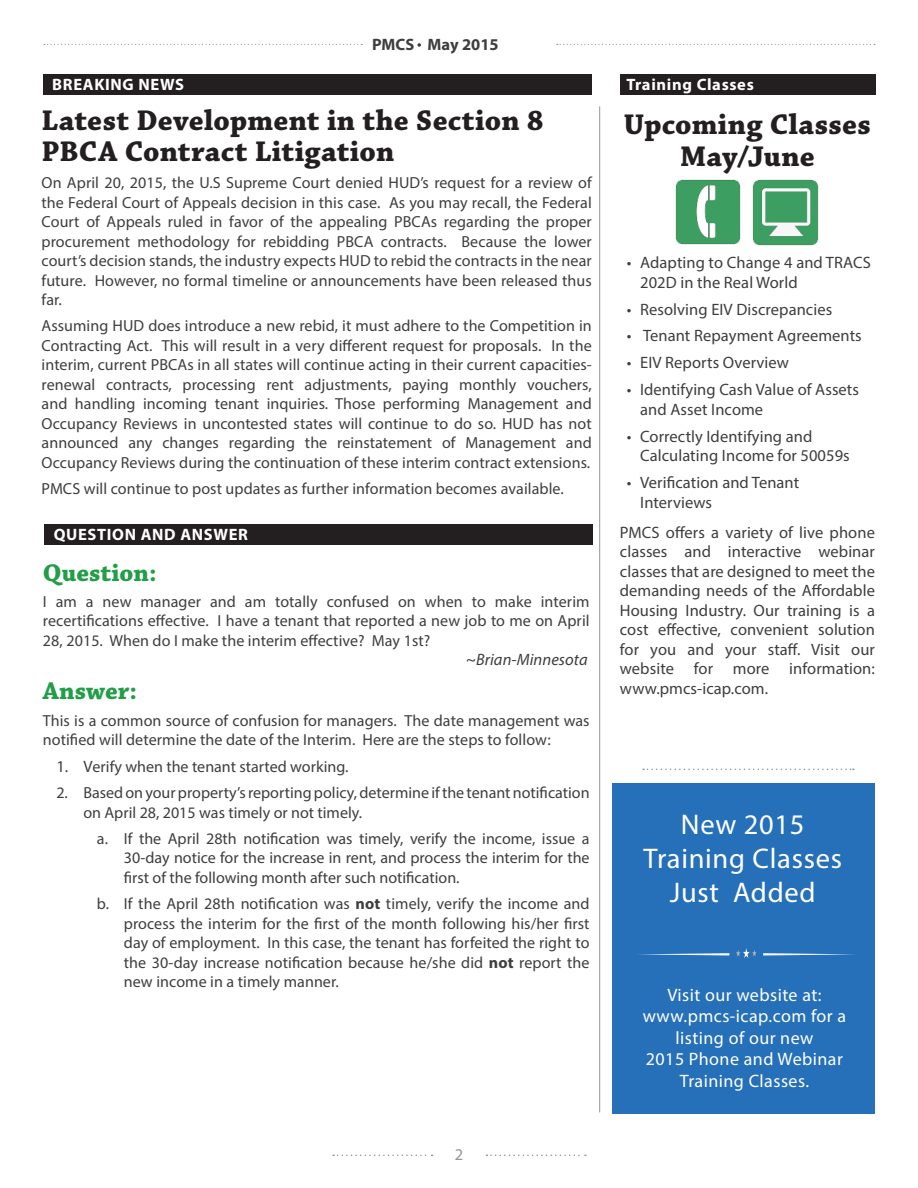
<style>
.page{position:relative;width:918px;height:1188px;background:#fff}
.page>*{position:absolute;margin:0;border:0;box-sizing:border-box;transform-origin:0 0}
.Headline_Small{font:700 30px/31.5px "Chaparral Pro";letter-spacing:.01em;color:#231f20}
.Kicker{font:28.5px/34.2px "Myriad Pro";letter-spacing:.025em;color:#fff;text-align:center}
.Q_A{font:700 25.5px "Chaparral Pro";color:#219e47}
.Kicker-2{font:18px/21.6px "Myriad Pro";letter-spacing:.025em;color:#fff;text-align:center}
.Q_A_Body{font:16.5px/19.5px "Myriad Pro";letter-spacing:.005em;color:#3e3e3f}
.first_paragraph{font:700 16.5px "Myriad Pro";letter-spacing:.04em;color:#fff}
.Q_A_Body-2{font:italic 16.5px "Myriad Pro";letter-spacing:.005em;color:#3e3e3f}
.first_paragraph-2{font:700 16.5px "Myriad Pro";color:#3e3e3f}
.first_paragraph-3{font:16.5px "Myriad Pro";color:#939598}
.Q_A_Body-3{font:16.05px/19.5px "Myriad Pro";letter-spacing:.005em;color:#3e3e3f;text-align:justify}
.List{font:16.05px/19.5px "Myriad Pro";color:#3e3e3f;text-align:justify}
.s1{font-style:normal}
.s2{font-size:16.5px}
.s3{font-weight:700}
</style>
<div class="page">
<svg style="left:44px;top:44px;width:318px;height:1px"></svg>
<svg style="left:333px;top:1155px;width:100px;height:1px"></svg>
<svg style="left:486px;top:1155px;width:100px;height:1px"></svg>
<svg style="left:557px;top:44px;width:318px;height:1px"></svg>
<div style="left:43px;top:74px;width:549px;height:20px;background:#231f20"></div>
<svg style="left:417px;top:43px;width:4px;height:4px"></svg>
<hr style="left:599px;top:106px;width:1px;height:1006px;background:#939598">
<div style="left:620px;top:74px;width:255px;height:20px;background:#231f20"></div>
<img style="left:675px;top:179px;width:66px;height:66px">
<img style="left:752px;top:179px;width:67px;height:67px">
<div style="left:45px;top:524px;width:548px;height:21px;background:#231f20"></div>
<svg style="left:643px;top:769px;width:211px;height:1px"></svg>
<div style="left:612px;top:783px;width:263px;height:330px;background:#2570b8"></div>
<svg style="left:638px;top:953px;width:91px;height:2px"></svg>
<svg style="left:763px;top:953px;width:92px;height:2px"></svg>
<svg style="left:736px;top:948px;width:21px;height:10px"></svg>
<p class="first_paragraph" style="left:52px;top:73px;width:133px">BREAKING NEWS</p>
<p class="first_paragraph-2" style="left:372px;top:34px;width:128px">PMCS May 2015</p>
<p class="Headline_Small" style="left:41px;top:106px;width:504px">Latest Development in the Section 8<br>PBCA Contract Litigation</p>
<p class="Q_A_Body-3" style="left:42px;top:173px;width:552px">On April 20, 2015, the U.S Supreme Court denied HUD’s request for a review of the Federal Court of Appeals decision in this case. As you may recall, the Federal Court of Appeals ruled in favor of the appealing PBCAs regarding the proper procurement methodology for rebidding PBCA contracts. Because the lower court’s decision stands, the industry expects HUD to rebid the contracts in the near future. However, no formal timeline or announcements have been released thus far.</p>
<p class="Q_A_Body-3" style="left:42px;top:316px;width:552px">Assuming HUD does introduce a new rebid, it must adhere to the Competition in Contracting Act. This will result in a very different request for proposals. In the interim, current PBCAs in all states will continue acting in their current capacities&shy;renewal contracts, processing rent adjustments, paying monthly vouchers, and handling incoming tenant inquiries. Those performing Management and Occupancy Reviews in uncontested states will continue to do so. HUD has not announced any changes regarding the reinstatement of Management and Occupancy Reviews during the continuation of these interim contract extensions.</p>
<p class="Q_A_Body-3" style="left:42px;top:479px;width:524px">PMCS will continue to post updates as further information becomes available.</p>
<p class="first_paragraph" style="left:54px;top:524px;width:196px">QUESTION AND ANSWER</p>
<p class="Q_A" style="left:43px;top:557px;width:115px">Question:</p>
<p class="Q_A_Body-3" style="left:43px;top:591px;width:548px">I am a new manager and am totally confused on when to make interim recertifications effective. I have a tenant that reported a new job to me on April 28, 2015. When do I make the interim effective? May 1st?</p>
<p class="Q_A_Body-2" style="left:466px;top:650px;width:123px"><span class="s1">~</span>Brian-Minnesota</p>
<p class="Q_A" style="left:43px;top:676px;width:96px">Answer:</p>
<p class="Q_A_Body-3" style="left:43px;top:710px;width:548px">This is a common source of confusion for managers. The date management was notified will determine the date of the Interim. Here are the steps to follow:</p>
<p class="Q_A_Body-3" style="left:56px;top:756px;width:294px"><span class="s2">1. V</span>erify when the tenant started working.</p>
<p class="Q_A_Body-3" style="left:83px;top:783px;width:508px;text-indent:-27px">2. Based on your property’s reporting policy, determine if the tenant notification on April 28, 2015 was timely or not timely.</p>
<p class="List" style="left:124px;top:828px;width:467px;text-indent:-27px">a. If the April 28th notification was timely, verify the income, issue a 30-day notice for the increase in rent, and process the interim for the first of the following month after such notification.</p>
<p class="List" style="left:124px;top:894px;width:467px;text-indent:-27px">b. If the April 28th notification was <span class="s3">not</span> timely, verify the income and process the interim for the first of the month following his/her first day of employment. In this case, the tenant has forfeited the right to the 30-day increase notification because he/she did <span class="s3">not</span> report the new income in a timely manner.</p>
<p class="first_paragraph-3" style="left:455px;top:1145px;width:10px">2</p>
<p class="first_paragraph" style="left:626px;top:73px;width:129px">Training Classes</p>
<p class="Headline_Small" style="left:624px;top:110px;width:249px">Upcoming Classes</p>
<p class="Headline_Small" style="left:680px;top:142px;width:136px">May/June</p>
<p class="Q_A_Body" style="left:640px;top:252px;width:232px;text-indent:-14px">• Adapting to Change 4 and TRACS<br>202D in the Real World</p>
<p class="Q_A_Body" style="left:627px;top:299px;width:207px">• Resolving EIV Discrepancies</p>
<p class="Q_A_Body" style="left:627px;top:326px;width:237px">• Tenant Repayment Agreements</p>
<p class="Q_A_Body" style="left:627px;top:353px;width:164px">• EIV Reports Overview</p>
<p class="Q_A_Body" style="left:640px;top:379px;width:220px;text-indent:-14px">• Identifying Cash Value of Assets and Asset Income</p>
<p class="Q_A_Body" style="left:640px;top:426px;width:211px;text-indent:-14px">• Correctly Identifying and<br>Calculating Income for 50059s</p>
<p class="Q_A_Body" style="left:640px;top:473px;width:161px;text-indent:-14px">• Verification and Tenant<br>Interviews</p>
<p class="Q_A_Body" style="left:620px;top:522px;width:257px;text-align:justify">PMCS offers a variety of live phone classes and interactive webinar classes that are designed to meet the demanding needs of the Affordable Housing Industry. Our training is a cost effective, convenient solution for you and your staff. Visit our website for more information: www.pmcs-icap.com.</p>
<p class="Kicker" style="left:643px;top:807px;width:200px">New 2015<br>Training Classes</p>
<p class="Kicker" style="left:670px;top:875px;width:147px">Just Added</p>
<p class="Kicker-2" style="left:667px;top:984px;width:156px">Visit our website at:</p>
<p class="Kicker-2" style="left:643px;top:1005px;width:205px">www.pmcs-icap.com for a listing of our new</p>
<p class="Kicker-2" style="left:646px;top:1048px;width:199px">2015 Phone and Webinar<br>Training Classes.</p>
</div>
